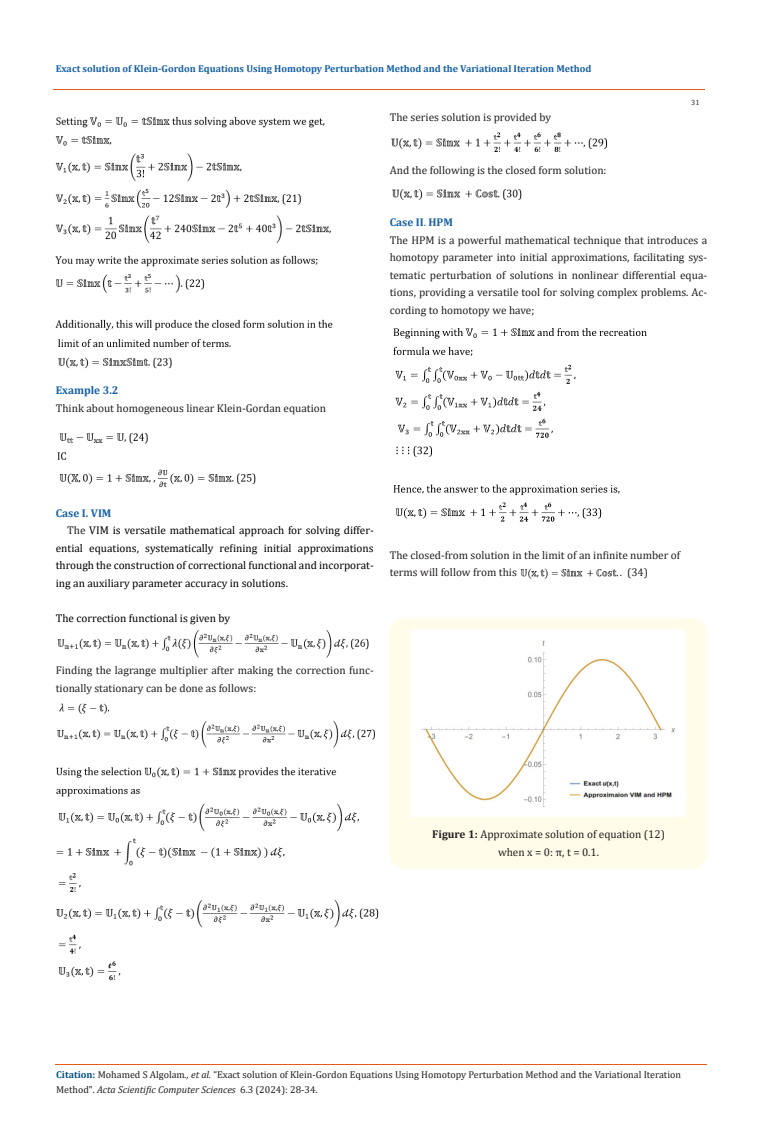
<style>
.page{position:relative;width:764px;height:1140px;background:#fff}
.page>*{position:absolute;margin:0;border:0;box-sizing:border-box;transform-origin:0 0}
.t1{font:11.25px/17.5px "Cambria";color:#231f20}
.t2{font:11.25px/17.5px "Cambria";color:#000;text-align:justify}
.t3{font:700 11.25px "Cambria";color:#1560a6}
.t4{font:10px/15px "Cambria";color:#231f20}
.t5{font:700 10px "Cambria";color:#1560a6}
.t6{font:7.5px "Cambria";color:#231f20}
.s1{font-weight:400}
.s2{color:#231f20}
.s3{font-weight:700}
.s4{font-weight:700;color:#035089}
.s5{font-style:italic}
</style>
<div class="page">
<img style="left:55px;top:116px;width:276px;height:127px">
<img style="left:55px;top:255px;width:278px;height:114px">
<img style="left:57px;top:432px;width:199px;height:56px">
<img style="left:57px;top:630px;width:312px;height:28px">
<img style="left:57px;top:703px;width:318px;height:45px">
<img style="left:56px;top:767px;width:323px;height:214px">
<img style="left:520px;top:568px;width:98px;height:11px">
<img style="left:391px;top:132px;width:217px;height:20px">
<img style="left:392px;top:189px;width:130px;height:11px">
<img style="left:393px;top:328px;width:254px;height:194px">
<div style="left:389px;top:618px;width:318px;height:251px;background:#fffde9;border-radius:15px"></div>
<div style="left:410px;top:630px;width:276px;height:187px;background:#fff"></div>
<hr style="left:53px;top:90px;width:651px;height:1px;background:#e05d1a">
<hr style="left:55px;top:1064px;width:652px;height:1px;background:#e05d1a">
<p class="t5" style="left:56px;top:61px;width:537px">Exact solution of Klein-Gordon Equations Using Homotopy Perturbation Method and the Variational Iteration Method</p>
<p class="t1" style="left:390px;top:108px;width:163px">The series solution is provided by</p>
<p class="t1" style="left:390px;top:161px;width:218px">And the following is the closed form solution:</p>
<p class="t6" style="left:691px;top:98px;width:10px">31</p>
<p class="t3" style="left:56px;top:382px;width:64px">Example 3.2</p>
<p class="t1" style="left:56px;top:399px;width:272px">Think about homogeneous linear Klein-Gordan equation</p>
<p class="t3" style="left:390px;top:214px;width:65px">Case II<span class="s1">.</span> HPM</p>
<p class="t1" style="left:390px;top:231px;width:319px;text-align:justify">The HPM is a powerful mathematical technique that introduces a homotopy parameter into initial approximations, facilitating sys&shy;tematic perturbation of solutions in nonlinear differential equa&shy;tions, providing a versatile tool for solving complex problems. Ac&shy;cording to homotopy we have;</p>
<p class="t3" style="left:56px;top:505px;width:57px">Case I. VIM</p>
<p class="t2" style="left:56px;top:522px;width:319px;text-indent:11px"><span class="s2">The</span> VIM is versatile mathematical approach for solving differ&shy;ential equations, systematically refining initial approximations through the construction of correctional functional and incorporat&shy;ing an auxiliary parameter accuracy in solutions.</p>
<p class="t2" style="left:56px;top:609px;width:176px">The correction functional is given by</p>
<p class="t1" style="left:390px;top:546px;width:292px">The closed-from solution in the limit of an infinite number of terms will follow from this</p>
<p class="t1" style="left:620px;top:563px;width:30px">. (34)</p>
<p class="t1" style="left:56px;top:662px;width:319px">Finding the lagrange multiplier after making the correction func&shy;tionally stationary can be done as follows:</p>
<p class="t1" style="left:432px;top:826px;width:234px;text-align:center"><span class="s3">Figure 1:</span> Approximate solution of equation (12) when x = 0: π, t = 0.1.</p>
<p class="t4" style="left:56px;top:1067px;width:626px"><span class="s4">Citation:</span> Mohamed S Algolam<span class="s5">., et al.</span> “Exact solution of Klein-Gordon Equations Using Homotopy Perturbation Method and the Variational Iteration<br>Method". <span class="s5">Acta Scientific Computer Sciences</span> 6.3 (2024): 28-34.</p>
</div>
